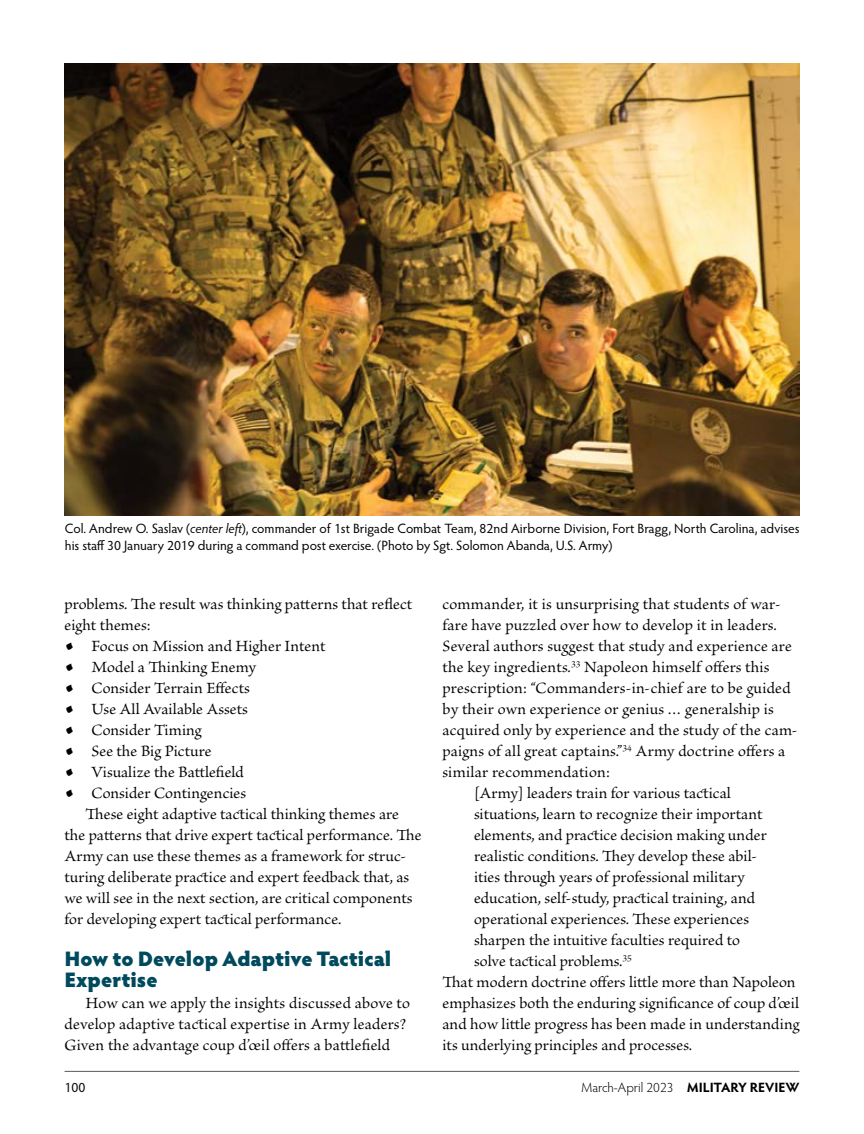
<style>
.page{position:relative;width:864px;height:1134px;background:#fff}
.page>*{position:absolute;margin:0;border:0;box-sizing:border-box;transform-origin:0 0}
.subhead__H3{font:900 21px/21px "Hypatia Sans Pro";letter-spacing:-.005em;color:#004a5d}
.body___10{font:16.5px/21px "Brioso Pro";letter-spacing:.015em;color:#000}
.body-lr-indent{font:16.5px/21px "Brioso Pro";letter-spacing:.005em;color:#000}
.body{font:16.5px/21px "Brioso Pro";letter-spacing:.005em;color:#000}
.body-no-indent{font:16.5px/21px "Brioso Pro";letter-spacing:.005em;color:#000}
.body-bulleted{font:16.5px "Brioso Pro";letter-spacing:.005em;color:#000}
.cutline{font:13.5px/16.5px "Hypatia Sans Pro";color:#000}
.t1{font:300 13.5px "Hypatia Sans Pro";color:#000}
.s1{font-style:italic}
.s2{font-size:28.8px}
.s3{font-weight:700}
</style>
<div class="page">
<img style="left:64px;top:63px;width:736px;height:452px">
<hr style="left:65px;top:1071px;width:734px;height:1px;background:#58595b">
<p class="cutline" style="left:65px;top:520px;width:736px">Col. Andrew O. Saslav (<span class="s1">center left</span>), commander of 1st Brigade Combat Team, 82nd Airborne Division, Fort Bragg, North Carolina, advises his staff 30 January 2019 during a command post exercise. (Photo by Sgt. Solomon Abanda, U.S. Army)</p>
<p class="body" style="left:64px;top:594px;width:349px">problems. The result was thinking patterns that reflect eight themes:</p>
<p class="body-bulleted" style="left:64px;top:637px;width:263px"><span class="s2">•</span> Focus on Mission and Higher Intent</p>
<p class="body-bulleted" style="left:64px;top:658px;width:193px"><span class="s2">•</span> Model a Thinking Enemy</p>
<p class="body-bulleted" style="left:64px;top:679px;width:187px"><span class="s2">•</span> Consider Terrain Effects</p>
<p class="body-bulleted" style="left:64px;top:700px;width:185px"><span class="s2">•</span> Use All Available Assets</p>
<p class="body-bulleted" style="left:64px;top:721px;width:139px"><span class="s2">•</span> Consider Timing</p>
<p class="body-bulleted" style="left:64px;top:742px;width:149px"><span class="s2">•</span> See the Big Picture</p>
<p class="body-bulleted" style="left:64px;top:763px;width:181px"><span class="s2">•</span> Visualize the Battlefield</p>
<p class="body-bulleted" style="left:64px;top:784px;width:183px"><span class="s2">•</span> Consider Contingencies</p>
<p class="body" style="left:64px;top:804px;width:359px;text-indent:21px">These eight adaptive tactical thinking themes are the patterns that drive expert tactical performance. The Army can use these themes as a framework for struc&shy;turing deliberate practice and expert feedback that, as we will see in the next section, are critical components for developing expert tactical performance.</p>
<h3 class="subhead__H3" style="left:64px;top:947px;width:328px">How to Develop Adaptive Tactical<br>Expertise</h3>
<p class="body___10" style="left:64px;top:993px;width:347px;text-indent:21px">How can we apply the insights discussed above to develop adaptive tactical expertise in Army leaders?<br>Given the advantage coup d’œil offers a battlefield</p>
<p class="body___10" style="left:442px;top:594px;width:357px">commander, it is unsurprising that students of war&shy;fare have puzzled over how to develop it in leaders.<br>Several authors suggest that study and experience are the key ingredients.<sup>33</sup> Napoleon himself offers this prescription: “Commanders-in-chief are to be guided by their own experience or genius … generalship is acquired only by experience and the study of the cam&shy;paigns of all great captains.”<sup>34</sup> Army doctrine offers a similar recommendation:</p>
<p class="body-lr-indent" style="left:474px;top:783px;width:294px">[Army] leaders train for various tactical situations, learn to recognize their important elements, and practice decision making under realistic conditions. They develop these abil&shy;ities through years of professional military education, self-study, practical training, and operational experiences. These experiences sharpen the intuitive faculties required to solve tactical problems.<sup>35</sup></p>
<p class="body-no-indent" style="left:442px;top:972px;width:358px">That modern doctrine offers little more than Napoleon emphasizes both the enduring significance of coup d’œil and how little progress has been made in understanding its underlying principles and processes.</p>
<p class="cutline" style="left:64px;top:1079px;width:22px">100</p>
<p class="t1" style="left:581px;top:1079px;width:220px">March-April 2023 <span class="s3">MILITARY REVIEW</span></p>
</div>
